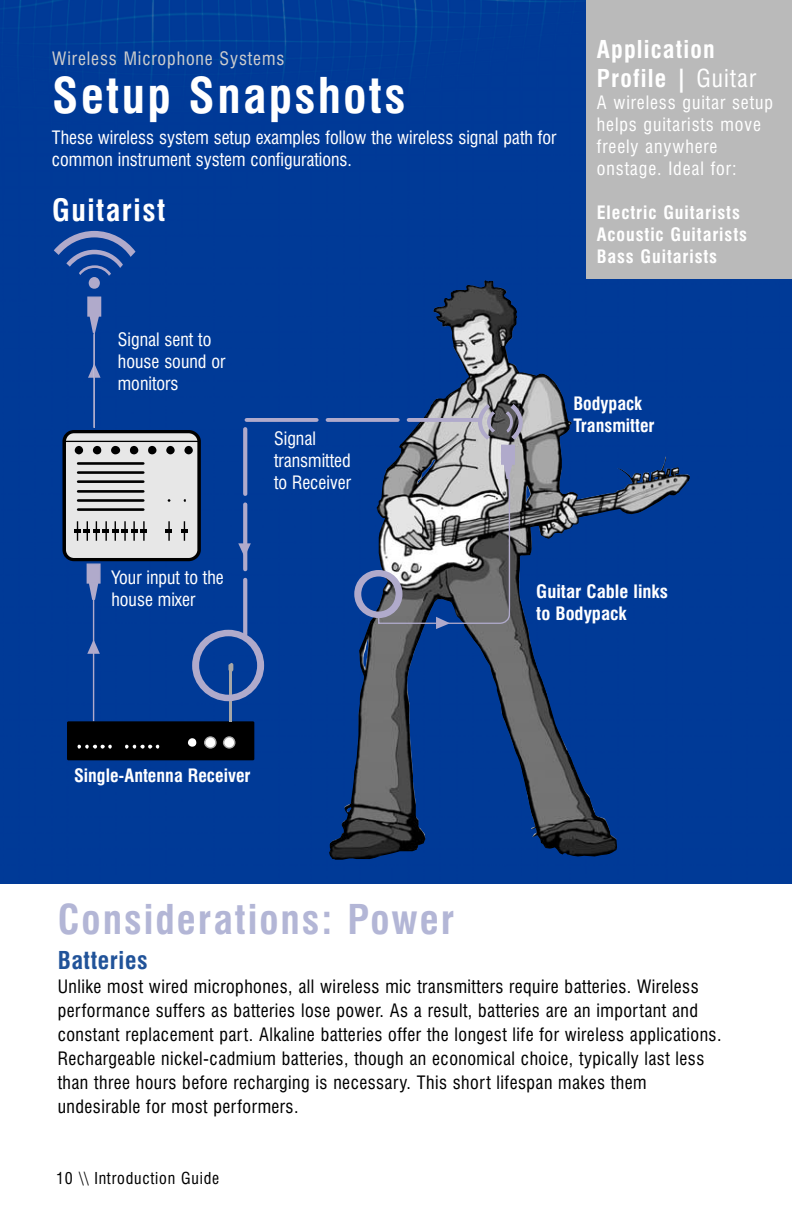
<style>
.page{position:relative;width:792px;height:1224px;background:#fff}
.page>*{position:absolute;margin:0;border:0;box-sizing:border-box;transform-origin:0 0}
.t1{font:700 condensed 48px "Swiss 721 BT";letter-spacing:.05em;color:#fff}
.t2{font:700 condensed 40px "Swiss 721 BT";letter-spacing:.05em;color:#b3b6d6}
.t3{font:700 condensed 30px "Swiss 721 BT";letter-spacing:.05em;color:#fff}
.t4{font:700 condensed 24px/28.8px "Swiss 721 BT";letter-spacing:.05em;color:#fff}
.t5{font:700 condensed 24px "Swiss 721 BT";letter-spacing:.025em;color:#215399}
.t6{font:condensed 18px/24px "Swiss 721 BT";letter-spacing:.025em;color:#000}
.t7{font:condensed 18px/22px "Swiss 721 BT";color:#fff}
.t8{font:condensed 18px/22px "Swiss 721 BT";letter-spacing:.05em;color:#fff}
.t9{font:700 condensed 18px/22px "Swiss 721 BT";letter-spacing:.05em;color:#fff}
.t10{font:700 condensed 18px/22px "Swiss 721 BT";color:#fff}
.t11{font:700 condensed 18px/22px "Swiss 721 BT";color:#fff;scale:1.04 1}
.t12{font:condensed 18px "Swiss 721 BT";letter-spacing:.05em;color:#cdcdcd}
.t13{font:condensed 16px "Swiss 721 BT";letter-spacing:.05em;color:#000}
.s1{font-weight:400}
</style>
<div class="page">
<div style="left:0;top:0;width:792px;height:884px;background:#003a97"></div>
<img style="left:329px;top:455px;width:361px;height:405px">
<svg style="left:238px;top:543px;width:3px;height:14px"></svg>
<svg style="left:483px;top:462px;width:30px;height:167px;background:#78787a"></svg>
<div style="left:501px;top:445px;width:14px;height:20px;background:#b0aacb"></div>
<div style="left:63px;top:430px;width:138px;height:131px;background:#e7e7e7;border:3px solid #000;border-radius:10px"></div>
<svg style="left:78px;top:462px;width:65px;height:3px"></svg>
<svg style="left:78px;top:471px;width:65px;height:3px"></svg>
<svg style="left:78px;top:480px;width:65px;height:3px"></svg>
<svg style="left:78px;top:490px;width:65px;height:3px"></svg>
<svg style="left:78px;top:499px;width:65px;height:3px"></svg>
<svg style="left:78px;top:508px;width:65px;height:3px"></svg>
<hr style="left:168px;top:521px;width:2px;height:20px;background:#000">
<svg style="left:182px;top:521px;width:6px;height:20px"></svg>
<svg style="left:166px;top:530px;width:6px;height:3px"></svg>
<svg style="left:75px;top:521px;width:72px;height:20px"></svg>
<div style="left:75px;top:446px;width:8px;height:8px;background:#000;border-radius:50%"></div>
<div style="left:93px;top:446px;width:8px;height:8px;background:#000;border-radius:50%"></div>
<div style="left:111px;top:446px;width:9px;height:8px;background:#000;border-radius:50%"></div>
<div style="left:130px;top:446px;width:8px;height:8px;background:#000;border-radius:50%"></div>
<div style="left:148px;top:446px;width:8px;height:8px;background:#000;border-radius:50%"></div>
<div style="left:166px;top:446px;width:9px;height:8px;background:#000;border-radius:50%"></div>
<div style="left:184px;top:446px;width:9px;height:8px;background:#000;border-radius:50%"></div>
<hr style="left:64px;top:441px;width:135px;height:1px;background:#000">
<svg style="left:87px;top:640px;width:13px;height:14px"></svg>
<svg style="left:89px;top:584px;width:9px;height:16px"></svg>
<div style="left:87px;top:563px;width:14px;height:21px;background:#b0aacb;border:1px solid #b0aacb"></div>
<hr style="left:93px;top:584px;width:1px;height:137px;background:#b0aacb">
<div style="left:67px;top:721px;width:187px;height:39px;background:#000"></div>
<hr style="left:229px;top:669px;width:3px;height:53px;background:#a6a6a6">
<svg style="left:228px;top:663px;width:5px;height:9px"></svg>
<svg style="left:125px;top:745px;width:34px;height:4px"></svg>
<svg style="left:78px;top:745px;width:34px;height:4px"></svg>
<div style="left:223px;top:736px;width:12px;height:13px;background:#fff;border:1px solid #a6a6a6;border-radius:50%"></div>
<svg style="left:204px;top:736px;width:13px;height:13px"></svg>
<div style="left:188px;top:738px;width:8px;height:9px;background:#fff;border-radius:50%"></div>
<div style="left:192px;top:630px;width:72px;height:71px;border:7px solid #b0aacb;border-radius:50%"></div>
<svg style="left:88px;top:363px;width:13px;height:15px"></svg>
<svg style="left:89px;top:317px;width:10px;height:16px"></svg>
<div style="left:87px;top:297px;width:14px;height:20px;background:#b0aacb;border:1px solid #b0aacb"></div>
<hr style="left:94px;top:317px;width:1px;height:111px;background:#b0aacb">
<svg style="left:54px;top:231px;width:82px;height:45px;background:#2d57a4"></svg>
<div style="left:89px;top:277px;width:11px;height:12px;background:#b0aacb;border-radius:50%"></div>
<svg style="left:477px;top:403px;width:18px;height:37px"></svg>
<svg style="left:505px;top:404px;width:18px;height:36px"></svg>
<svg style="left:241px;top:416px;width:242px;height:222px;background:#3e6098"></svg>
<div style="left:586px;top:0;width:206px;height:279px;background:#bababa"></div>
<p class="t12" style="left:52px;top:52px;width:234px">Wireless Microphone Systems</p>
<h1 class="t1" style="left:52px;top:76px;width:355px">Setup Snapshots</h1>
<p class="t7" style="left:52px;top:128px;width:506px">These wireless system setup examples follow the wireless signal path for common instrument system configurations.</p>
<h3 class="t3" style="left:52px;top:197px;width:114px">Guitarist</h3>
<h3 class="t4" style="left:597px;top:36px;width:161px">Application<br>Profile | <span class="s1">Guitar</span></h3>
<p class="t8" style="left:597px;top:92px;width:178px">A wireless guitar setup helps guitarists move freely anywhere onstage. Ideal for:</p>
<p class="t9" style="left:597px;top:202px;width:152px">Electric Guitarists<br>Acoustic Guitarists<br>Bass Guitarists</p>
<p class="t7" style="left:118px;top:330px;width:109px">Signal sent to house sound or monitors</p>
<p class="t7" style="left:274px;top:428px;width:78px">Signal transmitted to Receiver</p>
<p class="t10" style="left:574px;top:393px;width:83px">Bodypack<br>Transmitter</p>
<p class="t7" style="left:112px;top:568px;width:114px">Your input to the house mixer</p>
<p class="t10" style="left:74px;top:766px;width:178px">Single-Antenna Receiver</p>
<p class="t11" style="left:536px;top:581px;width:128px">Guitar Cable links to Bodypack</p>
<h2 class="t2" style="left:58px;top:902px;width:398px">Considerations: Power</h2>
<h3 class="t5" style="left:58px;top:951px;width:91px">Batteries</h3>
<p class="t6" style="left:58px;top:976px;width:665px">Unlike most wired microphones, all wireless mic transmitters require batteries. Wireless performance suffers as batteries lose power. As a result, batteries are an important and constant replacement part. Alkaline batteries offer the longest life for wireless applications.<br>Rechargeable nickel-cadmium batteries, though an economical choice, typically last less than three hours before recharging is necessary. This short lifespan makes them undesirable for most performers.</p>
<p class="t13" style="left:56px;top:1172px;width:165px">10 \\ Introduction Guide</p>
</div>
